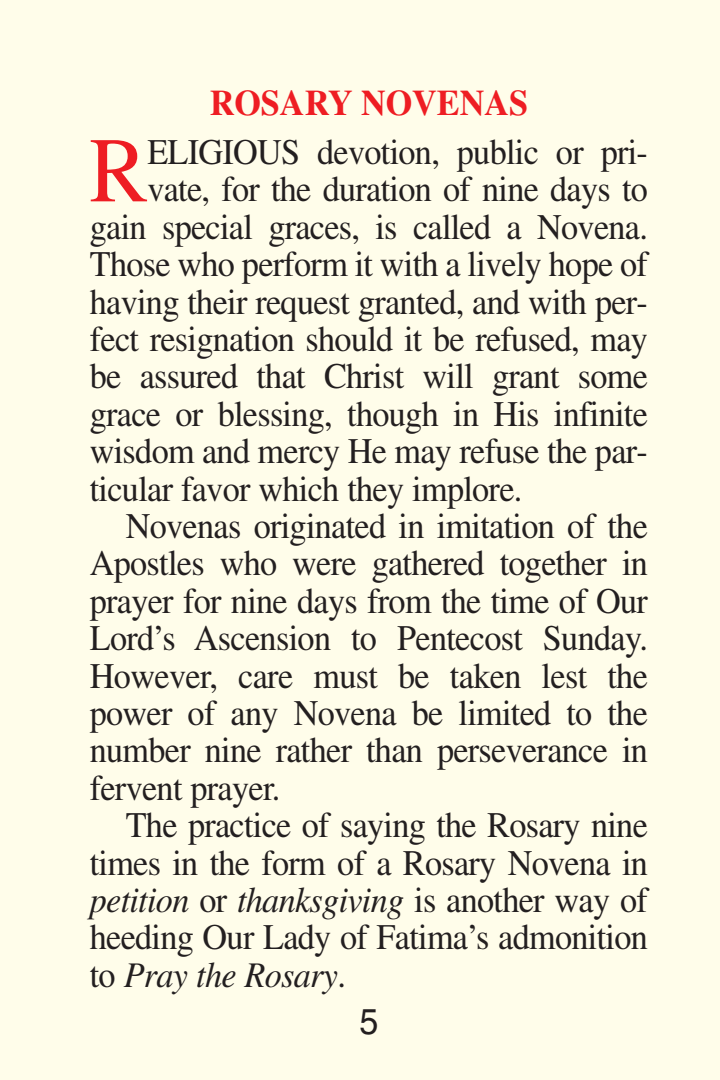
<style>
.page{position:relative;width:720px;height:1080px;background:#fffdea}
.page>*{position:absolute;margin:0;border:0;box-sizing:border-box;transform-origin:0 0}
.t1{font:92.4px "Times";color:#ee1d23;scale:.95 1}
.t2{font:36px "Times";letter-spacing:-.02em;color:#231f20;scale:.95 1}
.t3{font:italic 36px "Times";letter-spacing:-.02em;color:#231f20;scale:.95 1}
.t4{font:700 36px "Times";color:#ee1d23;scale:.95 1}
.t5{font:36px "Helvetica";color:#231f20;scale:.95 1}
.s1{font-style:normal}
</style>
<div class="page">
<p class="t4" style="left:210px;top:90px;width:337px">ROSARY NOVENAS</p>
<h1 class="t1" style="left:89px;top:138px;width:63px">R</h1>
<p class="t2" style="left:147px;top:139px;width:529px">ELIGIOUS devotion, public or pri-</p>
<p class="t2" style="left:147px;top:177px;width:529px">vate, for the duration of nine days to</p>
<p class="t2" style="left:90px;top:214px;width:589px">gain special graces, is called a Novena.</p>
<p class="t2" style="left:90px;top:252px;width:589px">Those who perform it with a lively hope of</p>
<p class="t2" style="left:90px;top:289px;width:589px">having their request granted, and with per-</p>
<p class="t2" style="left:90px;top:326px;width:589px">fect resignation should it be refused, may</p>
<p class="t2" style="left:90px;top:364px;width:589px">be assured that Christ will grant some</p>
<p class="t2" style="left:90px;top:401px;width:589px">grace or blessing, though in His infinite</p>
<p class="t2" style="left:90px;top:439px;width:589px">wisdom and mercy He may refuse the par-</p>
<p class="t2" style="left:90px;top:476px;width:457px">ticular favor which they implore.</p>
<p class="t2" style="left:126px;top:513px;width:551px">Novenas originated in imitation of the</p>
<p class="t2" style="left:90px;top:551px;width:589px">Apostles who were gathered together in</p>
<p class="t2" style="left:90px;top:588px;width:589px">prayer for nine days from the time of Our</p>
<p class="t2" style="left:90px;top:626px;width:589px">Lord’s Ascension to Pentecost Sunday.</p>
<p class="t2" style="left:90px;top:663px;width:589px">However, care must be taken lest the</p>
<p class="t2" style="left:90px;top:700px;width:589px">power of any Novena be limited to the</p>
<p class="t2" style="left:90px;top:738px;width:589px">number nine rather than perseverance in</p>
<p class="t2" style="left:90px;top:775px;width:202px">fervent prayer.</p>
<p class="t2" style="left:126px;top:813px;width:551px">The practice of saying the Rosary nine</p>
<p class="t2" style="left:90px;top:850px;width:589px">times in the form of a Rosary Novena in</p>
<p class="t3" style="left:90px;top:888px;width:589px">petition <span class="s1">or</span> thanksgiving <span class="s1">is another way of</span></p>
<p class="t2" style="left:90px;top:925px;width:589px">heeding Our Lady of Fatima’s admonition</p>
<p class="t3" style="left:90px;top:962px;width:271px"><span class="s1">to</span> Pray the Rosary<span class="s1">.</span></p>
<p class="t5" style="left:359px;top:1008px;width:22px">5</p>
</div>
